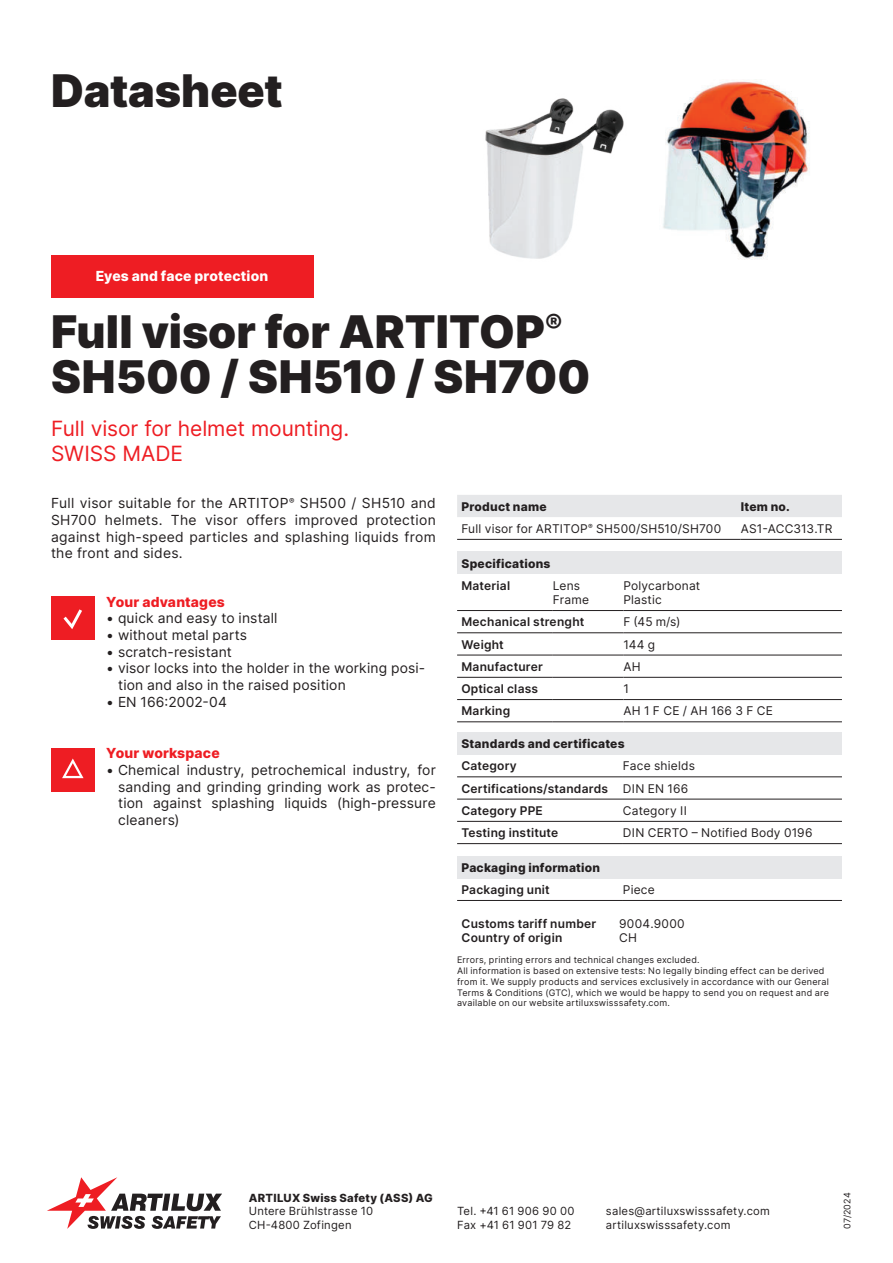
<style>
.page{position:relative;width:893px;height:1263px;background:#fff}
.page>*{position:absolute;margin:0;border:0;box-sizing:border-box;transform-origin:0 0}
.t1{font:900 45px/45px "Inter";color:#231f20}
.t2{font:21px/25.2px "Inter";color:#ee1d23}
.t3{font:13.8px/16.6px "Inter";letter-spacing:.01em;color:#231f20;text-align:justify}
.t4{font:800 13.8px "Inter";letter-spacing:.01em;color:#ee1d23}
.t5{font:800 13.8px "Inter";letter-spacing:.015em;color:#fff}
.t6{font:600 12px/22.2px "Inter";letter-spacing:.02em;color:#231f20}
.t7{font:12px/14.4px "Inter";letter-spacing:.015em;color:#231f20}
.t8{font:800 12px "Inter";letter-spacing:.02em;color:#231f20}
.t9{font:11.25px/13.5px "Inter";letter-spacing:.02em;color:#231f20}
.t10{font:800 11.25px "Inter";letter-spacing:.025em;color:#231f20}
.t11{font:9px/10.8px "Inter";letter-spacing:.03em;color:#231f20}
.s1{font-weight:400}
</style>
<div class="page">
<svg style="left:47px;top:1177px;width:174px;height:52px"></svg>
<div style="left:51px;top:255px;width:262px;height:43px;background:#ee1d23"></div>
<div style="left:51px;top:596px;width:44px;height:44px;background:#ee1d23"></div>
<svg style="left:63px;top:609px;width:19px;height:20px"></svg>
<div style="left:51px;top:748px;width:44px;height:44px;background:#ee1d23"></div>
<svg style="left:62px;top:758px;width:22px;height:20px"></svg>
<div style="left:457px;top:495px;width:385px;height:22px;background:#e6e7e9"></div>
<hr style="left:457px;top:539px;width:284px;height:1px;background:#231f20">
<hr style="left:741px;top:539px;width:101px;height:1px;background:#231f20">
<div style="left:457px;top:552px;width:385px;height:22px;background:#e6e7e9"></div>
<hr style="left:457px;top:610px;width:96px;height:1px;background:#231f20">
<hr style="left:553px;top:610px;width:70px;height:1px;background:#231f20">
<hr style="left:623px;top:610px;width:219px;height:1px;background:#231f20">
<hr style="left:457px;top:632px;width:96px;height:1px;background:#231f20">
<hr style="left:553px;top:632px;width:70px;height:1px;background:#231f20">
<hr style="left:623px;top:632px;width:219px;height:1px;background:#231f20">
<hr style="left:457px;top:655px;width:96px;height:1px;background:#231f20">
<hr style="left:553px;top:655px;width:70px;height:1px;background:#231f20">
<hr style="left:623px;top:655px;width:219px;height:1px;background:#231f20">
<hr style="left:457px;top:677px;width:96px;height:1px;background:#231f20">
<hr style="left:553px;top:677px;width:70px;height:1px;background:#231f20">
<hr style="left:623px;top:677px;width:219px;height:1px;background:#231f20">
<hr style="left:457px;top:699px;width:96px;height:1px;background:#231f20">
<hr style="left:553px;top:699px;width:70px;height:1px;background:#231f20">
<hr style="left:623px;top:699px;width:219px;height:1px;background:#231f20">
<hr style="left:457px;top:721px;width:96px;height:1px;background:#231f20">
<hr style="left:553px;top:721px;width:70px;height:1px;background:#231f20">
<hr style="left:623px;top:721px;width:219px;height:1px;background:#231f20">
<div style="left:457px;top:732px;width:385px;height:22px;background:#e6e7e9"></div>
<hr style="left:457px;top:776px;width:166px;height:1px;background:#231f20">
<hr style="left:623px;top:776px;width:219px;height:1px;background:#231f20">
<hr style="left:457px;top:799px;width:166px;height:1px;background:#231f20">
<hr style="left:623px;top:799px;width:219px;height:1px;background:#231f20">
<hr style="left:457px;top:821px;width:166px;height:1px;background:#231f20">
<hr style="left:623px;top:821px;width:219px;height:1px;background:#231f20">
<hr style="left:457px;top:843px;width:166px;height:1px;background:#231f20">
<hr style="left:623px;top:843px;width:219px;height:1px;background:#231f20">
<div style="left:457px;top:856px;width:385px;height:22px;background:#e6e7e9"></div>
<hr style="left:457px;top:900px;width:166px;height:1px;background:#231f20">
<hr style="left:623px;top:900px;width:219px;height:1px;background:#231f20">
<img style="left:663px;top:79px;width:147px;height:181px">
<img style="left:485px;top:98px;width:139px;height:161px">
<h1 class="t1" style="left:51px;top:70px;width:233px">Datasheet</h1>
<p class="t5" style="left:96px;top:271px;width:174px">Eyes and face protection</p>
<h1 class="t1" style="left:51px;top:310px;width:541px">Full visor for ARTITOP<sup>®<br></sup>SH500 / SH510 / SH700</h1>
<h2 class="t2" style="left:51px;top:418px;width:300px">Full visor for helmet mounting.<br>SWISS MADE</h2>
<p class="t3" style="left:51px;top:496px;width:386px">Full visor suitable for the ARTITOP<sup>®</sup> SH500 / SH510 and SH700 helmets. The visor offers improved protection against high-speed particles and splashing liquids from the front and sides.</p>
<p class="t4" style="left:106px;top:596px;width:120px">Your advantages</p>
<p class="t3" style="left:106px;top:611px;width:173px">• quick and easy to install</p>
<p class="t3" style="left:106px;top:628px;width:142px">• without metal parts</p>
<p class="t3" style="left:106px;top:644px;width:127px">• scratch-resistant</p>
<p class="t3" style="left:118px;top:661px;width:309px;text-indent:-12px">• visor locks into the holder in the working posi&shy;tion and also in the raised position</p>
<p class="t3" style="left:106px;top:694px;width:122px">• EN 166:2002-04</p>
<p class="t8" style="left:461px;top:501px;width:87px">Product name</p>
<p class="t8" style="left:741px;top:501px;width:50px">Item no.</p>
<p class="t7" style="left:461px;top:522px;width:261px">Full visor for ARTITOP<sup>®</sup> SH500/SH510/SH700</p>
<p class="t7" style="left:741px;top:521px;width:93px">AS1-ACC313.TR</p>
<p class="t8" style="left:461px;top:558px;width:91px">Specifications</p>
<p class="t6" style="left:461px;top:575px;width:50px">Material</p>
<p class="t7" style="left:553px;top:579px;width:38px">Lens<br>Frame</p>
<p class="t7" style="left:623px;top:579px;width:78px">Polycarbonat<br>Plastic</p>
<p class="t6" style="left:461px;top:612px;width:125px">Mechanical strenght</p>
<p class="t7" style="left:623px;top:615px;width:59px">F (45 m/s)</p>
<p class="t6" style="left:461px;top:634px;width:44px">Weight</p>
<p class="t7" style="left:623px;top:637px;width:33px">144 g</p>
<p class="t6" style="left:461px;top:656px;width:83px">Manufacturer</p>
<p class="t7" style="left:623px;top:660px;width:19px">AH</p>
<p class="t6" style="left:461px;top:679px;width:78px">Optical class</p>
<p class="t7" style="left:623px;top:683px;width:7px">1</p>
<p class="t6" style="left:461px;top:701px;width:50px">Marking</p>
<p class="t7" style="left:623px;top:704px;width:151px">AH 1 F CE / AH 166 3 F CE</p>
<p class="t8" style="left:461px;top:739px;width:165px">Standards and certificates</p>
<p class="t6" style="left:461px;top:756px;width:57px">Category</p>
<p class="t4" style="left:106px;top:748px;width:115px">Your workspace</p>
<p class="t3" style="left:118px;top:763px;width:319px;text-indent:-12px">• Chemical industry, petrochemical industry, for sanding and grinding grinding work as protec&shy;tion against splashing liquids (high-pressure cleaners)</p>
<p class="t6" style="left:461px;top:756px;width:235px;text-indent:162px"><span class="s1">Face shields<br></span>Certifications/standards <span class="s1">DIN EN 166<br></span>Category PPE</p>
<p class="t7" style="left:623px;top:804px;width:65px">Category II</p>
<p class="t6" style="left:461px;top:823px;width:98px">Testing institute</p>
<p class="t7" style="left:623px;top:825px;width:191px">DIN CERTO – Notified Body 0196</p>
<p class="t8" style="left:461px;top:862px;width:140px">Packaging information</p>
<p class="t6" style="left:461px;top:880px;width:90px">Packaging unit</p>
<p class="t7" style="left:623px;top:884px;width:33px">Piece</p>
<p class="t6" style="left:462px;top:913px;width:136px">Customs tariff number</p>
<p class="t7" style="left:619px;top:916px;width:67px">9004.9000</p>
<p class="t6" style="left:462px;top:927px;width:102px">Country of origin</p>
<p class="t7" style="left:619px;top:931px;width:19px">CH</p>
<p class="t11" style="left:457px;top:955px;width:373px">Errors, printing errors and technical changes excluded.<br>All information is based on extensive tests: No legally binding effect can be derived from it. We supply products and services exclusively in accordance with our General Terms &amp; Conditions (GTC), which we would be happy to send you on request and are available on our website artiluxswisssafety.com.</p>
<p class="t10" style="left:249px;top:1190px;width:186px">ARTILUX Swiss Safety (ASS) AG</p>
<p class="t9" style="left:249px;top:1205px;width:126px">Untere Brühlstrasse 10<br>CH-4800 Zofingen</p>
<p class="t9" style="left:457px;top:1204px;width:119px">Tel. +41 61 906 90 00<br>Fax +41 61 901 79 82</p>
<p class="t9" style="left:606px;top:1204px;width:165px">sales@artiluxswisssafety.com artiluxswisssafety.com</p>
<p class="t11" style="left:842px;top:1229px;width:38px;rotate:-90deg">07/2024</p>
</div>
